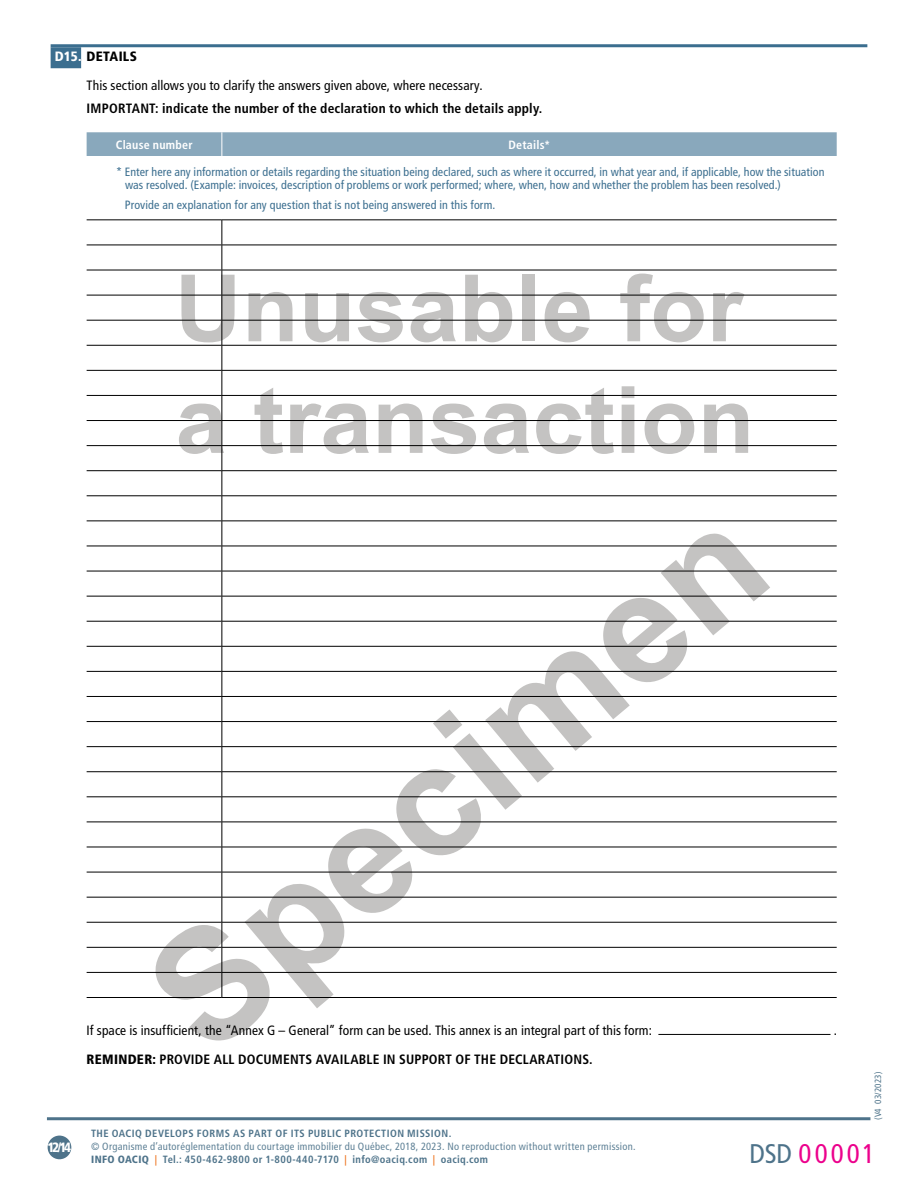
<style>
.page{position:relative;width:918px;height:1188px;background:#fff}
.page>*{position:absolute;margin:0;border:0;box-sizing:border-box;transform-origin:0 0}
.t1{font:condensed 27px "Frutiger LT Std";letter-spacing:.1em;color:#ec008c}
.t2{font:condensed 13.5px/29.4px "Frutiger LT Std";letter-spacing:.01em;color:#000}
.t3{font:700 condensed 13.5px "Frutiger LT Std";letter-spacing:.015em;color:#000}
.t4{font:900 condensed 13.5px "Frutiger LT Std";color:#fff}
.t5{font:condensed 12px/13.5px "Frutiger LT Std";letter-spacing:.01em;color:#3b6e8f}
.t6{font:700 condensed 12px "Frutiger LT Std";letter-spacing:.015em;color:#fff}
.t7{font:condensed 10.5px/12.6px "Frutiger LT Std";letter-spacing:.03em;color:#5f8196}
.t8{font:700 condensed 10.5px "Frutiger LT Std";letter-spacing:.04em;color:#4e738a}
.t9{font:condensed 9px "Frutiger LT Std";letter-spacing:.015em;color:#4e738a}
.s1{font-weight:900;color:#fff}
.s2{font-weight:900}
.s3{font-weight:900;color:#4e738a}
.s4{font-weight:700;color:#ee7623}
.s5{font-weight:700;color:#4e738a}
.s6{color:#4e738a}
</style>
<div class="page">
<div style="left:48px;top:1136px;width:23px;height:23px;background:#4e738a;border-radius:50%"></div>
<hr style="left:47px;top:1117px;width:823px;height:3px;background:#4e738a">
<hr style="left:51px;top:44px;width:816px;height:3px;background:#3b6e8f">
<div style="left:51px;top:47px;width:30px;height:21px;background:#3b6e8f"></div>
<hr style="left:87px;top:245px;width:135px;height:1px;background:#000">
<hr style="left:222px;top:245px;width:615px;height:1px;background:#000">
<hr style="left:87px;top:270px;width:135px;height:1px;background:#000">
<hr style="left:222px;top:270px;width:615px;height:1px;background:#000">
<hr style="left:87px;top:295px;width:135px;height:1px;background:#000">
<hr style="left:222px;top:295px;width:615px;height:1px;background:#000">
<hr style="left:87px;top:320px;width:135px;height:1px;background:#000">
<hr style="left:222px;top:320px;width:615px;height:1px;background:#000">
<hr style="left:87px;top:345px;width:135px;height:1px;background:#000">
<hr style="left:222px;top:345px;width:615px;height:1px;background:#000">
<hr style="left:87px;top:370px;width:135px;height:1px;background:#000">
<hr style="left:222px;top:370px;width:615px;height:1px;background:#000">
<hr style="left:87px;top:395px;width:135px;height:1px;background:#000">
<hr style="left:222px;top:395px;width:615px;height:1px;background:#000">
<hr style="left:87px;top:420px;width:135px;height:1px;background:#000">
<hr style="left:222px;top:420px;width:615px;height:1px;background:#000">
<hr style="left:87px;top:445px;width:135px;height:1px;background:#000">
<hr style="left:222px;top:445px;width:615px;height:1px;background:#000">
<hr style="left:87px;top:470px;width:135px;height:1px;background:#000">
<hr style="left:222px;top:470px;width:615px;height:1px;background:#000">
<hr style="left:87px;top:496px;width:135px;height:1px;background:#000">
<hr style="left:222px;top:496px;width:615px;height:1px;background:#000">
<hr style="left:87px;top:521px;width:135px;height:1px;background:#000">
<hr style="left:222px;top:521px;width:615px;height:1px;background:#000">
<hr style="left:87px;top:546px;width:135px;height:1px;background:#000">
<hr style="left:222px;top:546px;width:615px;height:1px;background:#000">
<hr style="left:87px;top:571px;width:135px;height:1px;background:#000">
<hr style="left:222px;top:571px;width:615px;height:1px;background:#000">
<hr style="left:87px;top:596px;width:135px;height:1px;background:#000">
<hr style="left:222px;top:596px;width:615px;height:1px;background:#000">
<hr style="left:87px;top:621px;width:135px;height:1px;background:#000">
<hr style="left:222px;top:621px;width:615px;height:1px;background:#000">
<hr style="left:87px;top:646px;width:135px;height:1px;background:#000">
<hr style="left:222px;top:646px;width:615px;height:1px;background:#000">
<hr style="left:87px;top:671px;width:135px;height:1px;background:#000">
<hr style="left:222px;top:671px;width:615px;height:1px;background:#000">
<hr style="left:87px;top:696px;width:135px;height:1px;background:#000">
<hr style="left:222px;top:696px;width:615px;height:1px;background:#000">
<hr style="left:87px;top:721px;width:135px;height:1px;background:#000">
<hr style="left:222px;top:721px;width:615px;height:1px;background:#000">
<hr style="left:87px;top:746px;width:135px;height:1px;background:#000">
<hr style="left:222px;top:746px;width:615px;height:1px;background:#000">
<hr style="left:87px;top:771px;width:135px;height:1px;background:#000">
<hr style="left:222px;top:771px;width:615px;height:1px;background:#000">
<hr style="left:87px;top:797px;width:135px;height:1px;background:#000">
<hr style="left:222px;top:797px;width:615px;height:1px;background:#000">
<hr style="left:87px;top:822px;width:135px;height:1px;background:#000">
<hr style="left:222px;top:822px;width:615px;height:1px;background:#000">
<hr style="left:87px;top:847px;width:135px;height:1px;background:#000">
<hr style="left:222px;top:847px;width:615px;height:1px;background:#000">
<hr style="left:87px;top:872px;width:135px;height:1px;background:#000">
<hr style="left:222px;top:872px;width:615px;height:1px;background:#000">
<hr style="left:87px;top:897px;width:135px;height:1px;background:#000">
<hr style="left:222px;top:897px;width:615px;height:1px;background:#000">
<hr style="left:87px;top:922px;width:135px;height:1px;background:#000">
<hr style="left:222px;top:922px;width:615px;height:1px;background:#000">
<hr style="left:87px;top:947px;width:135px;height:1px;background:#000">
<hr style="left:222px;top:947px;width:615px;height:1px;background:#000">
<hr style="left:87px;top:972px;width:135px;height:1px;background:#000">
<hr style="left:222px;top:972px;width:615px;height:1px;background:#000">
<hr style="left:87px;top:997px;width:135px;height:1px;background:#000">
<hr style="left:222px;top:997px;width:615px;height:1px;background:#000">
<hr style="left:87px;top:220px;width:135px;height:1px;background:#000">
<hr style="left:222px;top:220px;width:615px;height:1px;background:#000">
<div style="left:87px;top:132px;width:750px;height:24px;background:#89a8bc"></div>
<hr style="left:658px;top:1034px;width:173px;height:1px;background:#000">
<svg style="left:155px;top:220px;width:615px;height:821px"></svg>
<p class="t2" style="left:87px;top:41px;width:398px;text-indent:-32px"><span class="s1">D15.</span> <span class="s2">DETAILS<br></span>This section allows you to clarify the answers given above, where necessary.</p>
<p class="t3" style="left:87px;top:100px;width:457px">IMPORTANT: indicate the number of the declaration to which the details apply.</p>
<p class="t6" style="left:116px;top:137px;width:78px">Clause number</p>
<p class="t6" style="left:508px;top:137px;width:44px">Details*</p>
<p class="t5" style="left:125px;top:165px;width:701px;text-indent:-9px">* Enter here any information or details regarding the situation being declared, such as where it occurred, in what year and, if applicable, how the situation was resolved. (Example: invoices, description of problems or work performed; where, when, how and whether the problem has been resolved.)</p>
<p class="t5" style="left:125px;top:199px;width:372px">Provide an explanation for any question that is not being answered in this form.</p>
<p class="t2" style="left:87px;top:1015px;width:567px">If space is insufficient, the “Annex G – General” form can be used. This annex is an integral part of this form:</p>
<p class="t2" style="left:834px;top:1015px;width:5px">.</p>
<p class="t3" style="left:87px;top:1051px;width:508px"><span class="s2">REMINDER:</span> PROVIDE ALL DOCUMENTS AVAILABLE IN SUPPORT OF THE DECLARATIONS.</p>
<p class="t9" style="left:873px;top:1120px;width:50px;rotate:-90deg">(V4 03/2023)</p>
<p class="t8" style="left:91px;top:1128px;width:362px">THE OACIQ DEVELOPS FORMS AS PART OF ITS PUBLIC PROTECTION MISSION.</p>
<p class="t7" style="left:91px;top:1140px;width:546px">© Organisme d’autoréglementation du courtage immobilier du Québec, 2018, 2023. No reproduction without written permission.<br><span class="s3">INFO OACIQ</span> <span class="s4">|</span> <span class="s5">Tel.: 450-462-9800 or 1-800-440-7170</span> <span class="s4">|</span> <span class="s5">info@oaciq.com</span> <span class="s4">|</span> <span class="s5">oaciq.com</span></p>
<p class="t4" style="left:48px;top:1139px;width:25px">12/14</p>
<h1 class="t1" style="left:749px;top:1137px;width:127px"><span class="s6">DSD</span> 00001</h1>
</div>
